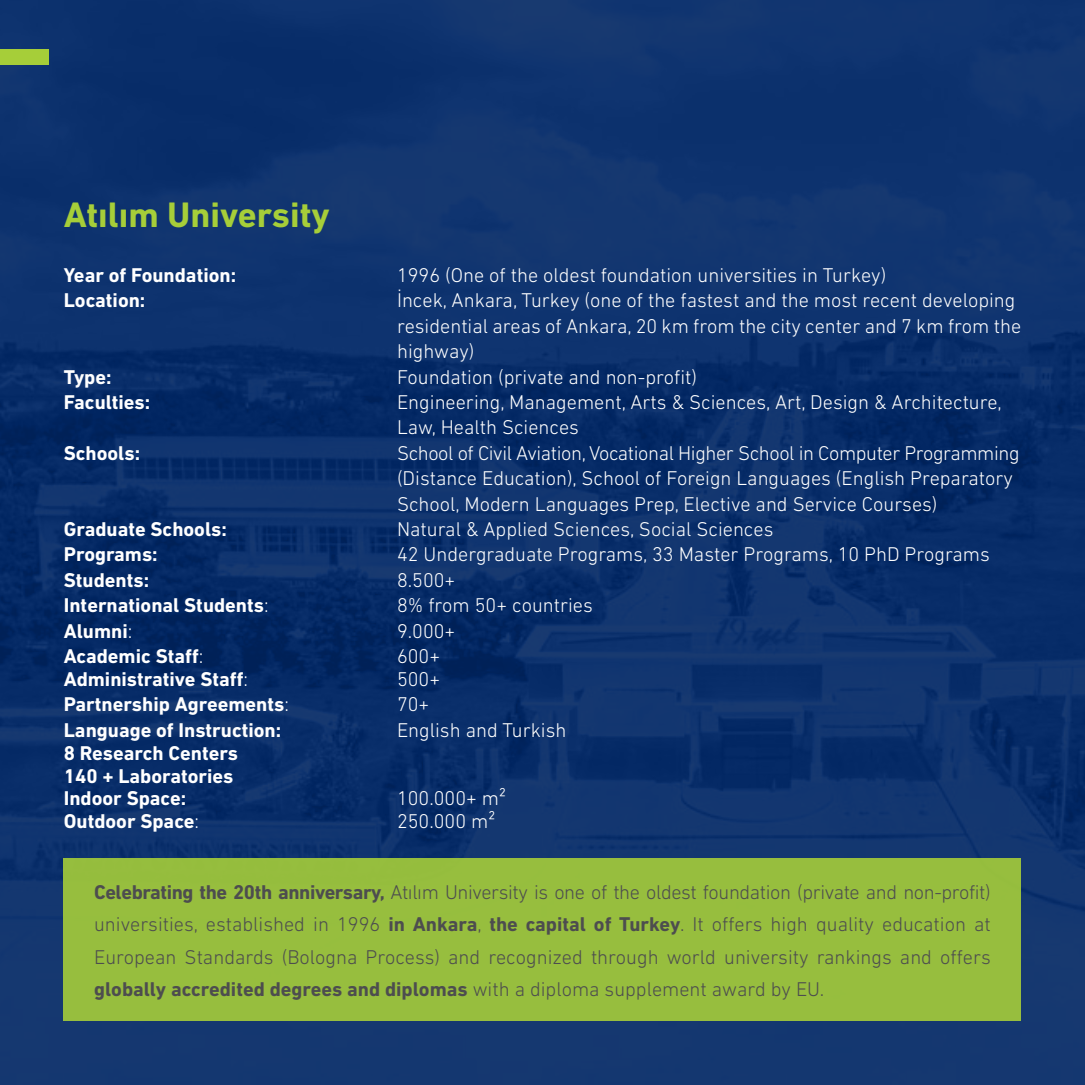
<style>
.page{position:relative;width:1085px;height:1085px;background:#fff}
.page>*{position:absolute;margin:0;border:0;box-sizing:border-box;transform-origin:0 0}
.t1{font:700 36px "DIN Next LT Pro";color:#a6ce39}
.t2{font:300 20.25px/25.4px "DIN Next LT Pro";color:#fff}
.t3{font:300 20.25px/32.4px "DIN Next LT Pro";color:#4d4d4f;text-align:justify}
.t4{font:700 20.25px/22.9px "DIN Next LT Pro";color:#fff}
.s1{font-weight:300}
.s2{font-weight:700}
</style>
<div class="page">
<img style="left:0;top:0;width:1084px;height:1084px">
<div style="left:64px;top:858px;width:956px;height:162px;background:#97be3e"></div>
<div style="left:0;top:49px;width:49px;height:16px;background:#a6ce39"></div>
<h1 class="t1" style="left:64px;top:194px;width:267px">Atılım University</h1>
<p class="t4" style="left:64px;top:263px;width:174px">Year of Foundation:</p>
<p class="t2" style="left:397px;top:262px;width:490px">1996 (One of the oldest foundation universities in Turkey)</p>
<p class="t4" style="left:64px;top:289px;width:83px">Location:</p>
<p class="t2" style="left:397px;top:287px;width:625px">İncek, Ankara, Turkey (one of the fastest and the most recent developing residential areas of Ankara, 20 km from the city center and 7 km from the highway)</p>
<p class="t4" style="left:64px;top:365px;width:49px">Type:</p>
<p class="t2" style="left:397px;top:364px;width:301px">Foundation (private and non-profit)</p>
<p class="t4" style="left:64px;top:390px;width:88px">Faculties:</p>
<p class="t2" style="left:397px;top:389px;width:606px">Engineering, Management, Arts &amp; Sciences, Art, Design &amp; Architecture,<br>Law, Health Sciences</p>
<p class="t4" style="left:64px;top:441px;width:78px">Schools:</p>
<p class="t2" style="left:397px;top:440px;width:624px">School of Civil Aviation, Vocational Higher School in Computer Programming (Distance Education), School of Foreign Languages (English Preparatory<br>School, Modern Languages Prep, Elective and Service Courses)</p>
<p class="t4" style="left:64px;top:517px;width:164px">Graduate Schools:</p>
<p class="t2" style="left:397px;top:516px;width:378px">Natural &amp; Applied Sciences, Social Sciences</p>
<p class="t4" style="left:64px;top:543px;width:95px">Programs:</p>
<p class="t2" style="left:397px;top:541px;width:594px">42 Undergraduate Programs, 33 Master Programs, 10 PhD Programs</p>
<p class="t4" style="left:64px;top:568px;width:87px">Students:</p>
<p class="t2" style="left:397px;top:567px;width:60px">8.500+</p>
<p class="t4" style="left:64px;top:593px;width:206px">International Students<span class="s1">:</span></p>
<p class="t2" style="left:397px;top:592px;width:197px">8% from 50+ countries</p>
<p class="t4" style="left:64px;top:619px;width:70px">Alumni<span class="s1">:</span></p>
<p class="t2" style="left:397px;top:617px;width:60px">9.000+</p>
<p class="t4" style="left:64px;top:644px;width:141px">Academic Staff<span class="s1">:</span></p>
<p class="t2" style="left:397px;top:643px;width:45px">600+</p>
<p class="t4" style="left:64px;top:667px;width:186px">Administrative Staff<span class="s1">:</span></p>
<p class="t2" style="left:397px;top:666px;width:45px">500+</p>
<p class="t4" style="left:64px;top:692px;width:226px">Partnership Agreements<span class="s1">:</span></p>
<p class="t2" style="left:397px;top:691px;width:34px">70+</p>
<p class="t4" style="left:64px;top:718px;width:219px">Language of Instruction:</p>
<p class="t2" style="left:397px;top:716px;width:171px">English and Turkish</p>
<p class="t4" style="left:64px;top:741px;width:176px">8 Research Centers<br>140 + Laboratories<br>Indoor Space:</p>
<p class="t2" style="left:397px;top:785px;width:110px">100.000+ m²</p>
<p class="t4" style="left:64px;top:809px;width:137px">Outdoor Space<span class="s1">:</span></p>
<p class="t2" style="left:397px;top:808px;width:99px">250.000 m²</p>
<p class="t3" style="left:94px;top:875px;width:898px"><span class="s2">Celebrating the 20th anniversary,</span> Atılım University is one of the oldest foundation (private and non-profit) universities, established in 1996 <span class="s2">in Ankara</span>, <span class="s2">the capital of Turkey</span>. It offers high quality education at European Standards (Bologna Process) and recognized through world university rankings and offers <span class="s2">globally accredited degrees and diplomas</span> with a diploma supplement award by EU.</p>
</div>
